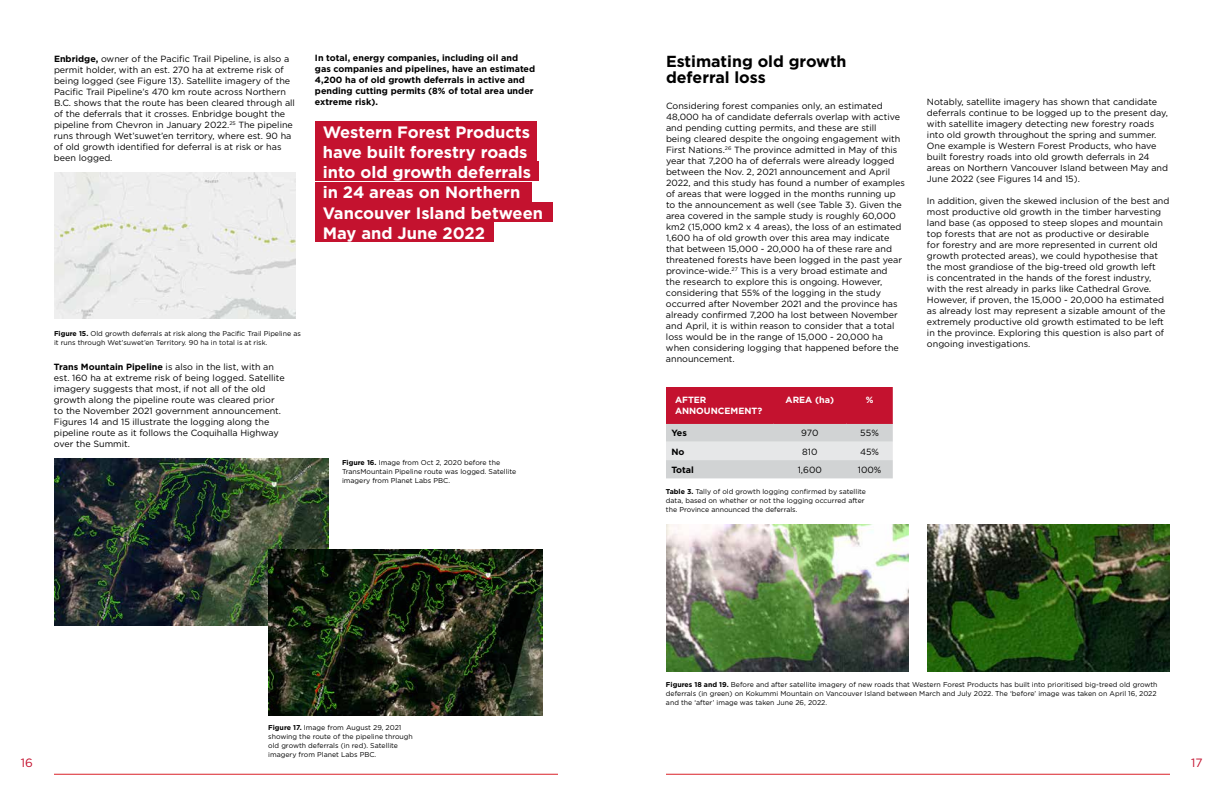
<style>
.page{position:relative;width:1224px;height:792px;background:#fff}
.page>*{position:absolute;margin:0;border:0;box-sizing:border-box;transform-origin:0 0}
.t1{font:700 16.5px/20.1px "Gotham";color:#fff}
.t2{font:700 16px/16px "Gotham";color:#000}
.t3{font:12px "Gotham";color:#c4122f}
.t4{font:9px/11px "Gotham";color:#000}
.t5{font:700 9px/11px "Gotham";color:#000}
.t6{font:700 9px/11px "Gotham";color:#fff}
.t7{font:7px/9px "Gotham";color:#000}
.s1{font-weight:700}
</style>
<div class="page">
<hr style="left:54px;top:774px;width:504px;height:1px;background:#da2128">
<hr style="left:666px;top:774px;width:504px;height:1px;background:#da2128">
<div style="left:315px;top:121px;width:221px;height:19px;background:#c4122f"></div>
<div style="left:315px;top:141px;width:221px;height:19px;background:#c4122f"></div>
<div style="left:315px;top:162px;width:224px;height:19px;background:#c4122f"></div>
<div style="left:315px;top:182px;width:216px;height:19px;background:#c4122f"></div>
<div style="left:315px;top:202px;width:237px;height:19px;background:#c4122f"></div>
<div style="left:315px;top:223px;width:178px;height:19px;background:#c4122f"></div>
<img style="left:54px;top:459px;width:275px;height:166px">
<img style="left:268px;top:549px;width:275px;height:167px">
<svg style="left:666px;top:387px;width:227px;height:91px;background:#d08a96"></svg>
<hr style="left:666px;top:423px;width:107px;height:1px;background:#c4122f">
<hr style="left:773px;top:423px;width:73px;height:1px;background:#c4122f">
<hr style="left:846px;top:423px;width:47px;height:1px;background:#c4122f">
<img style="left:666px;top:524px;width:243px;height:148px">
<img style="left:927px;top:524px;width:243px;height:148px">
<img style="left:54px;top:172px;width:241px;height:147px">
<p class="t4" style="left:54px;top:53px;width:242px"><span class="s1">Enbridge,</span> owner of the Pacific Trail Pipeline, is also a permit holder, with an est. 270 ha at extreme risk of being logged (see Figure 13). Satellite imagery of the Pacific Trail Pipeline’s 470 km route across Northern B.C. shows that the route has been cleared through all of the deferrals that it crosses. Enbridge bought the pipeline from Chevron in January 2022.<sup>25</sup> The pipeline runs through Wet’suwet’en territory, where est. 90 ha of old growth identified for deferral is at risk or has been logged.</p>
<p class="t7" style="left:54px;top:329px;width:248px"><span class="s1">Figure 15.</span> Old growth deferrals at risk along the Pacific Trail Pipeline as it runs through Wet’suwet’en Territory. 90 ha in total is at risk.</p>
<p class="t4" style="left:54px;top:361px;width:232px"><span class="s1">Trans Mountain Pipeline</span> is also in the list, with an est. 160 ha at extreme risk of being logged. Satellite imagery suggests that most, if not all of the old growth along the pipeline route was cleared prior to the November 2021 government announcement.<br>Figures 14 and 15 illustrate the logging along the pipeline route as it follows the Coquihalla Highway over the Summit.</p>
<p class="t5" style="left:315px;top:53px;width:222px">In total, energy companies, including oil and gas companies and pipelines, have an estimated 4,200 ha of old growth deferrals in active and pending cutting permits (8% of total area under extreme risk).</p>
<h2 class="t2" style="left:666px;top:53px;width:182px">Estimating old growth deferral loss</h2>
<p class="t4" style="left:666px;top:100px;width:240px">Considering forest companies only, an estimated 48,000 ha of candidate deferrals overlap with active and pending cutting permits, and these are still<br>being cleared despite the ongoing engagement with First Nations.<sup>26</sup> The province admitted in May of this year that 7,200 ha of deferrals were already logged between the Nov. 2, 2021 announcement and April 2022, and this study has found a number of examples of areas that were logged in the months running up to the announcement as well (see Table 3). Given the area covered in the sample study is roughly 60,000 km2 (15,000 km2 x 4 areas), the loss of an estimated 1,600 ha of old growth over this area may indicate that between 15,000 - 20,000 ha of these rare and threatened forests have been logged in the past year province-wide.<sup>27</sup> This is a very broad estimate and<br>the research to explore this is ongoing. However, considering that 55% of the logging in the study occurred after November 2021 and the province has already confirmed 7,200 ha lost between November and April, it is within reason to consider that a total loss would be in the range of 15,000 - 20,000 ha when considering logging that happened before the announcement.</p>
<p class="t4" style="left:927px;top:97px;width:243px">Notably, satellite imagery has shown that candidate deferrals continue to be logged up to the present day, with satellite imagery detecting new forestry roads into old growth throughout the spring and summer.<br>One example is Western Forest Products, who have built forestry roads into old growth deferrals in 24 areas on Northern Vancouver Island between May and June 2022 (see Figures 14 and 15).</p>
<h1 class="t1" style="left:323px;top:122px;width:222px">Western Forest Products have built forestry roads into old growth deferrals in 24 areas on Northern<br>Vancouver Island between<br>May and June 2022</h1>
<p class="t4" style="left:927px;top:196px;width:244px">In addition, given the skewed inclusion of the best and most productive old growth in the timber harvesting land base (as opposed to steep slopes and mountain top forests that are not as productive or desirable<br>for forestry and are more represented in current old growth protected areas), we could hypothesise that the most grandiose of the big-treed old growth left<br>is concentrated in the hands of the forest industry, with the rest already in parks like Cathedral Grove.<br>However, if proven, the 15,000 - 20,000 ha estimated as already lost may represent a sizable amount of the extremely productive old growth estimated to be left in the province. Exploring this question is also part of ongoing investigations.</p>
<p class="t7" style="left:342px;top:458px;width:176px"><span class="s1">Figure 16.</span> Image from Oct 2, 2020 before the<br>TransMountain Pipeline route was logged. Satellite imagery from Planet Labs PBC.</p>
<p class="t6" style="left:675px;top:395px;width:89px">AFTER<br>ANNOUNCEMENT?</p>
<p class="t6" style="left:786px;top:395px;width:50px">AREA (ha)</p>
<p class="t6" style="left:866px;top:395px;width:9px">%</p>
<p class="t5" style="left:671px;top:427px;width:17px">Yes</p>
<p class="t4" style="left:801px;top:428px;width:19px">970</p>
<p class="t4" style="left:860px;top:428px;width:20px">55%</p>
<p class="t5" style="left:671px;top:446px;width:15px">No</p>
<p class="t4" style="left:802px;top:446px;width:17px">810</p>
<p class="t4" style="left:860px;top:446px;width:21px">45%</p>
<p class="t5" style="left:671px;top:464px;width:24px">Total</p>
<p class="t4" style="left:798px;top:464px;width:26px">1,600</p>
<p class="t4" style="left:858px;top:464px;width:25px">100%</p>
<p class="t7" style="left:666px;top:487px;width:202px"><span class="s1">Table 3.</span> Tally of old growth logging confirmed by satellite data, based on whether or not the logging occurred after the Province announced the deferrals.</p>
<p class="t7" style="left:666px;top:680px;width:493px"><span class="s1">Figures 18 and 19.</span> Before and after satellite imagery of new roads that Western Forest Products has built into prioritised big-treed old growth deferrals (in green) on Kokummi Mountain on Vancouver Island between March and July 2022. The ‘before’ image was taken on April 16, 2022 and the ‘after’ image was taken June 26, 2022.</p>
<p class="t7" style="left:268px;top:723px;width:146px"><span class="s1">Figure 17.</span> Image from August 29, 2021 showing the route of the pipeline through old growth deferrals (in red). Satellite imagery from Planet Labs PBC.</p>
<h3 class="t3" style="left:21px;top:756px;width:14px">16</h3>
<h3 class="t3" style="left:1191px;top:756px;width:13px">17</h3>
</div>
